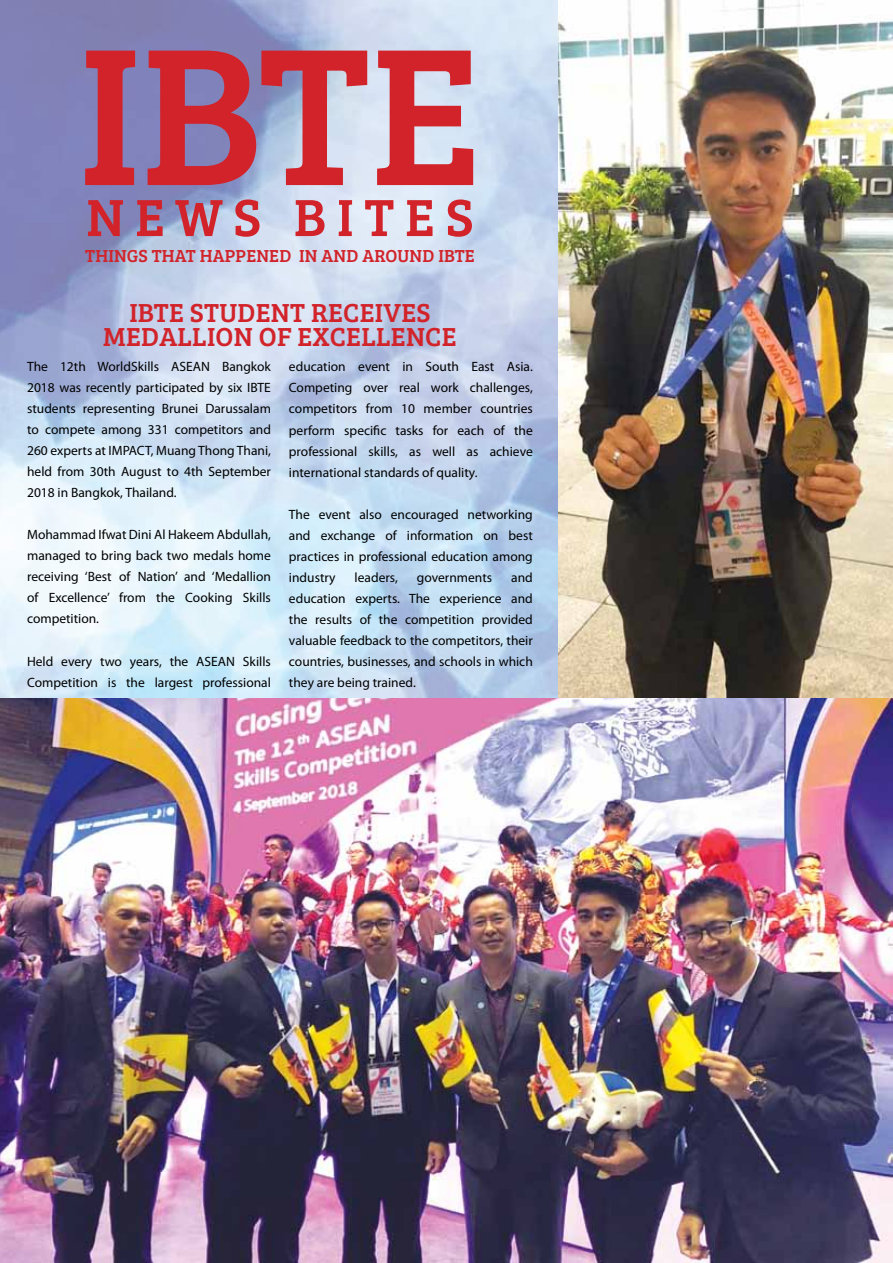
<style>
.page{position:relative;width:893px;height:1263px;background:#fff}
.page>*{position:absolute;margin:0;border:0;box-sizing:border-box;transform-origin:0 0}
.t1{font:202.2px "Bree Serif";color:#d2232a}
.t2{font:54px "Bree Serif";letter-spacing:.2em;color:#d2232a}
.t3{font:27px/24px "Bree Serif";letter-spacing:.01em;color:#d2232a;text-align:center}
.t4{font:18px "Bree Serif";letter-spacing:.01em;color:#d2232a}
.t5{font:13.5px/21px "Myriad Pro";color:#000;text-align:justify}
</style>
<div class="page">
<img style="left:558px;top:0;width:335px;height:698px">
<img style="left:0;top:698px;width:893px;height:565px">
<h1 class="t1" style="left:79px;top:-33px;width:404px">IBTE</h1>
<h2 class="t2" style="left:86px;top:178px;width:389px">NEWS BITES</h2>
<h3 class="t4" style="left:85px;top:242px;width:391px">THINGS THAT HAPPENED IN AND AROUND IBTE</h3>
<h3 class="t3" style="left:103px;top:299px;width:355px">IBTE STUDENT RECEIVES<br>MEDALLION OF EXCELLENCE</h3>
<p class="t5" style="left:27px;top:356px;width:245px">The 12th WorldSkills ASEAN Bangkok 2018 was recently participated by six IBTE students representing Brunei Darussalam to compete among 331 competitors and 260 experts at IMPACT, Muang Thong Thani, held from 30th August to 4th September 2018 in Bangkok, Thailand.</p>
<p class="t5" style="left:27px;top:524px;width:245px">Mohammad Ifwat Dini Al Hakeem Abdullah, managed to bring back two medals home receiving ‘Best of Nation’ and ‘Medallion of Excellence’ from the Cooking Skills competition.</p>
<p class="t5" style="left:27px;top:650px;width:245px">Held every two years, the ASEAN Skills<br>Competition is the largest professional</p>
<p class="t5" style="left:289px;top:356px;width:245px">education event in South East Asia.<br>Competing over real work challenges, competitors from 10 member countries perform specific tasks for each of the professional skills, as well as achieve international standards of quality.</p>
<p class="t5" style="left:289px;top:503px;width:245px">The event also encouraged networking and exchange of information on best practices in professional education among industry</p>
<p class="t5" style="left:289px;top:566px;width:245px;text-indent:222px">and education experts. The experience and the results of the competition provided valuable feedback to the competitors, their countries, businesses, and schools in which they are being trained.</p>
<p class="t5" style="left:355px;top:566px;width:45px">leaders,</p>
<p class="t5" style="left:417px;top:566px;width:77px">governments</p>
</div>
